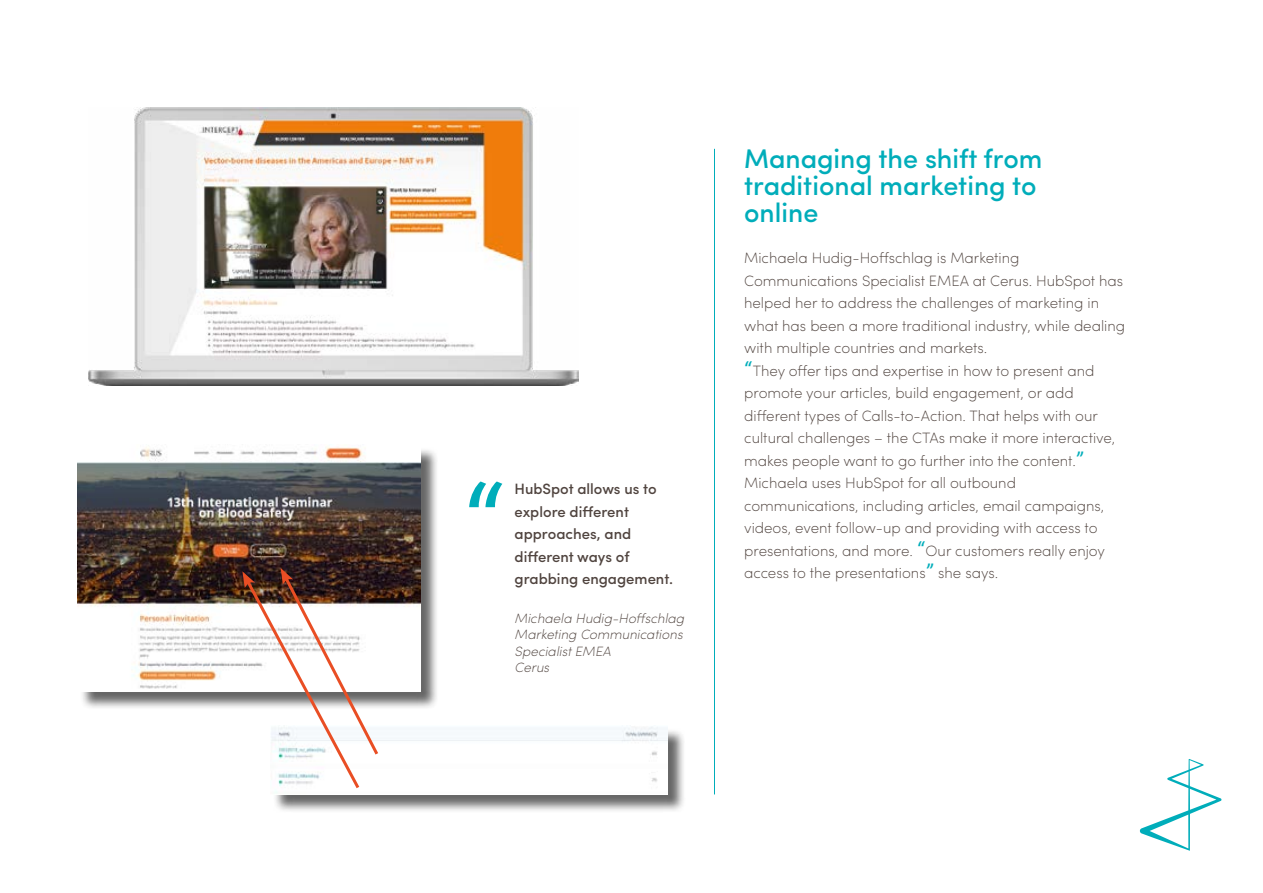
<style>
.page{position:relative;width:1263px;height:893px;background:#fff}
.page>*{position:absolute;margin:0;border:0;box-sizing:border-box;transform-origin:0 0}
.t1{font:500 105px "Sofia Pro";color:#00adba}
.t2{font:500 27px/27px "Sofia Pro";color:#00adba}
.t3{font:200 15px/22.5px "Sofia Pro";color:#50443f}
.t4{font:500 15px/22.5px "Sofia Pro";color:#50443f}
.t5{font:italic 200 13.5px/16.2px "Sofia Pro";color:#50443f}
.s1{font-weight:500;font-size:21px;color:#00adba}
</style>
<div class="page">
<svg style="left:1139px;top:759px;width:83px;height:92px"></svg>
<hr style="left:714px;top:149px;width:1px;height:645px;background:#00adba">
<img style="left:89px;top:108px;width:490px;height:278px">
<div style="left:80px;top:448px;width:359px;height:262px;background:#000;opacity:.6"></div>
<img style="left:78px;top:447px;width:343px;height:244px">
<div style="left:273px;top:729px;width:413px;height:84px;background:#000;opacity:.6"></div>
<img style="left:273px;top:726px;width:395px;height:68px">
<svg style="left:242px;top:568px;width:139px;height:224px"></svg>
<h1 class="t1" style="left:463px;top:441px;width:44px">“</h1>
<p class="t4" style="left:515px;top:477px;width:160px">HubSpot allows us to explore different approaches, and different ways of grabbing engagement.</p>
<p class="t5" style="left:515px;top:610px;width:171px">Michaela Hudig-Hoffschlag<br>Marketing Communications<br>Specialist EMEA<br>Cerus</p>
<h2 class="t2" style="left:744px;top:143px;width:300px">Managing the shift from traditional marketing to online</h2>
<p class="t3" style="left:744px;top:246px;width:382px">Michaela Hudig-Hoffschlag is Marketing Communications Specialist EMEA at Cerus. HubSpot has helped her to address the challenges of marketing in what has been a more traditional industry, while dealing with multiple countries and markets.<br><span class="s1">“</span>They offer tips and expertise in how to present and promote your articles, build engagement, or add different types of Calls-to-Action. That helps with our cultural challenges – the CTAs make it more interactive, makes people want to go further into the content.<span class="s1">” </span>Michaela uses HubSpot for all outbound communications, including articles, email campaigns, videos, event follow-up and providing with access to presentations, and more. <span class="s1">“</span>Our customers really enjoy access to the presentations<span class="s1">”</span> she says.</p>
</div>
